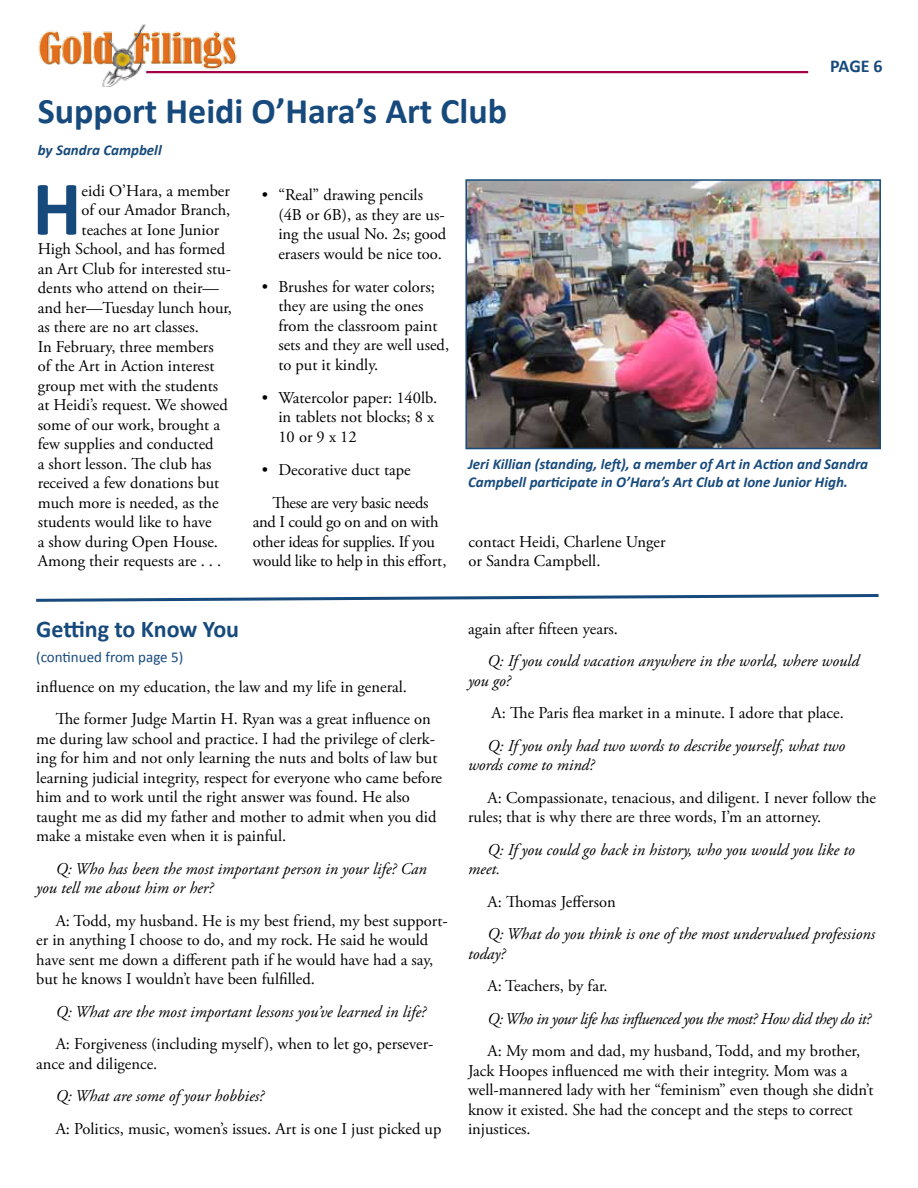
<style>
.page{position:relative;width:918px;height:1188px;background:#fff}
.page>*{position:absolute;margin:0;border:0;box-sizing:border-box;transform-origin:0 0}
.t1{font:700 78px "Calibri";color:#174a7c}
.t2{font:700 36px "Calibri";color:#174a7c}
.t3{font:700 24px "Calibri";letter-spacing:-.005em;color:#174a7c}
.t4{font:700 18px "Calibri";color:#174a7c}
.t5{font:16.5px/19.5px "Adobe Garamond Pro";color:#000}
.t6{font:italic 16.5px/19.5px "Adobe Garamond Pro";color:#000}
.t7{font:16.5px/19.5px "Adobe Garamond Pro";letter-spacing:-.02em;color:#000}
.t8{font:italic 16.5px "Adobe Garamond Pro";letter-spacing:-.03em;color:#000}
.t9{font:italic 700 15px/18px "Calibri";color:#174a7c}
.t10{font:15px "Calibri";color:#174a7c}
</style>
<div class="page">
<img style="left:38px;top:24px;width:234px;height:62px">
<hr style="left:146px;top:71px;width:662px;height:2px;background:#a30046">
<svg style="left:36px;top:594px;width:843px;height:8px"></svg>
<img style="left:468px;top:182px;width:410px;height:264px">
<div style="left:465px;top:179px;width:416px;height:270px;border:2px solid #174a7c"></div>
<p class="t4" style="left:830px;top:55px;width:54px">PAGE 6</p>
<h2 class="t2" style="left:38px;top:88px;width:471px">Support Heidi O’Hara’s Art Club</h2>
<p class="t9" style="left:38px;top:141px;width:125px">by Sandra Campbell</p>
<h1 class="t1" style="left:32px;top:159px;width:51px">H</h1>
<p class="t5" style="left:82px;top:181px;width:150px">eidi O’Hara, a member</p>
<p class="t5" style="left:278px;top:186px;width:169px;text-indent:-17px">• “Real” drawing pencils (4B or 6B), as they are us&shy;ing the usual No. 2s; good erasers would be nice too.</p>
<p class="t5" style="left:278px;top:277px;width:172px;text-indent:-17px">• Brushes for water colors; they are using the ones from the classroom paint sets and they are well used, to put it kindly.</p>
<p class="t5" style="left:278px;top:388px;width:160px;text-indent:-17px">• Watercolor paper: 140lb. in tablets not blocks; 8 x<br>10 or 9 x 12</p>
<p class="t5" style="left:272px;top:453px;width:158px;line-height:33px;text-indent:-10px">• Decorative duct tape<br>These are very basic needs</p>
<p class="t7" style="left:253px;top:513px;width:195px">and I could go on and on with other ideas for supplies. If you would like to help in this effort,</p>
<p class="t5" style="left:82px;top:201px;width:150px">of our Amador Branch,</p>
<p class="t5" style="left:82px;top:220px;width:139px">teaches at Ione Junior</p>
<p class="t5" style="left:38px;top:240px;width:189px">High School, and has formed</p>
<p class="t5" style="left:38px;top:259px;width:195px">an Art Club for interested stu-</p>
<p class="t5" style="left:38px;top:279px;width:183px">dents who attend on their—</p>
<p class="t5" style="left:38px;top:298px;width:196px">and her—Tuesday lunch hour,</p>
<p class="t5" style="left:38px;top:318px;width:163px">as there are no art classes.</p>
<p class="t5" style="left:38px;top:337px;width:177px">In February, three members</p>
<p class="t5" style="left:38px;top:357px;width:178px">of the Art in Action interest</p>
<p class="t5" style="left:38px;top:376px;width:182px">group met with the students</p>
<p class="t5" style="left:38px;top:396px;width:191px">at Heidi’s request. We showed</p>
<p class="t5" style="left:38px;top:415px;width:184px">some of our work, brought a</p>
<p class="t5" style="left:38px;top:435px;width:177px">few supplies and conducted</p>
<p class="t5" style="left:38px;top:454px;width:175px">a short lesson. The club has</p>
<p class="t5" style="left:38px;top:474px;width:183px">received a few donations but</p>
<p class="t5" style="left:38px;top:493px;width:182px">much more is needed, as the</p>
<p class="t5" style="left:38px;top:513px;width:175px">students would like to have</p>
<p class="t5" style="left:38px;top:532px;width:182px">a show during Open House.</p>
<p class="t5" style="left:38px;top:552px;width:185px">Among their requests are . . .</p>
<p class="t9" style="left:468px;top:455px;width:402px">Jeri Killian (standing, left), a member of Art in Action and Sandra<br>Campbell participate in O’Hara’s Art Club at Ione Junior High.</p>
<p class="t5" style="left:468px;top:532px;width:199px">contact Heidi, Charlene Unger or Sandra Campbell.</p>
<h3 class="t3" style="left:36px;top:614px;width:205px">Getting to Know You</h3>
<p class="t10" style="left:36px;top:648px;width:149px">(continued from page 5)</p>
<p class="t5" style="left:56px;top:671px;width:377px;line-height:32.4px;text-indent:-20px">influence on my education, the law and my life in general.<br>The former Judge Martin H. Ryan was a great influence on</p>
<p class="t5" style="left:36px;top:729px;width:407px">me during law school and practice. I had the privilege of clerk&shy;ing for him and not only learning the nuts and bolts of law but learning judicial integrity, respect for everyone who came before him and to work until the right answer was found. He also taught me as did my father and mother to admit when you did make a mistake even when it is painful.</p>
<p class="t6" style="left:36px;top:859px;width:392px;text-indent:20px">Q: Who has been the most important person in your life? Can you tell me about him or her?</p>
<p class="t5" style="left:36px;top:911px;width:413px;text-indent:20px">A: Todd, my husband. He is my best friend, my best support&shy;er in anything I choose to do, and my rock. He said he would have sent me down a different path if he would have had a say, but he knows I wouldn’t have been fulfilled.</p>
<p class="t6" style="left:56px;top:1002px;width:372px">Q: What are the most important lessons you’ve learned in life?</p>
<p class="t5" style="left:36px;top:1035px;width:399px;text-indent:20px">A: Forgiveness (including myself), when to let go, persever&shy;ance and diligence.</p>
<p class="t6" style="left:56px;top:1087px;width:210px">Q: What are some of your hobbies?</p>
<p class="t5" style="left:56px;top:1119px;width:387px">A: Politics, music, women’s issues. Art is one I just picked up</p>
<p class="t5" style="left:468px;top:620px;width:151px">again after fifteen years.</p>
<p class="t6" style="left:468px;top:652px;width:393px;text-indent:20px">Q: If you could vacation anywhere in the world, where would you go?</p>
<p class="t5" style="left:492px;top:704px;width:354px">A: The Paris flea market in a minute. I adore that place.</p>
<p class="t6" style="left:468px;top:736px;width:379px;text-indent:20px">Q: If you only had two words to describe yourself, what two words come to mind?</p>
<p class="t5" style="left:468px;top:788px;width:410px;text-indent:20px">A: Compassionate, tenacious, and diligent. I never follow the rules; that is why there are three words, I’m an attorney.</p>
<p class="t6" style="left:468px;top:840px;width:388px;text-indent:20px">Q: If you could go back in history, who you would you like to meet.</p>
<p class="t5" style="left:488px;top:892px;width:130px">A: Thomas Jefferson</p>
<p class="t6" style="left:468px;top:925px;width:409px;text-indent:20px">Q: What do you think is one of the most undervalued professions today?</p>
<p class="t5" style="left:488px;top:977px;width:122px">A: Teachers, by far.</p>
<p class="t8" style="left:488px;top:1008px;width:385px">Q: Who in your life has influenced you the most? How did they do it?</p>
<p class="t5" style="left:468px;top:1042px;width:407px;text-indent:20px">A: My mom and dad, my husband, Todd, and my brother, Jack Hoopes influenced me with their integrity. Mom was a well-mannered lady with her “feminism” even though she didn’t know it existed. She had the concept and the steps to correct injustices.</p>
</div>
